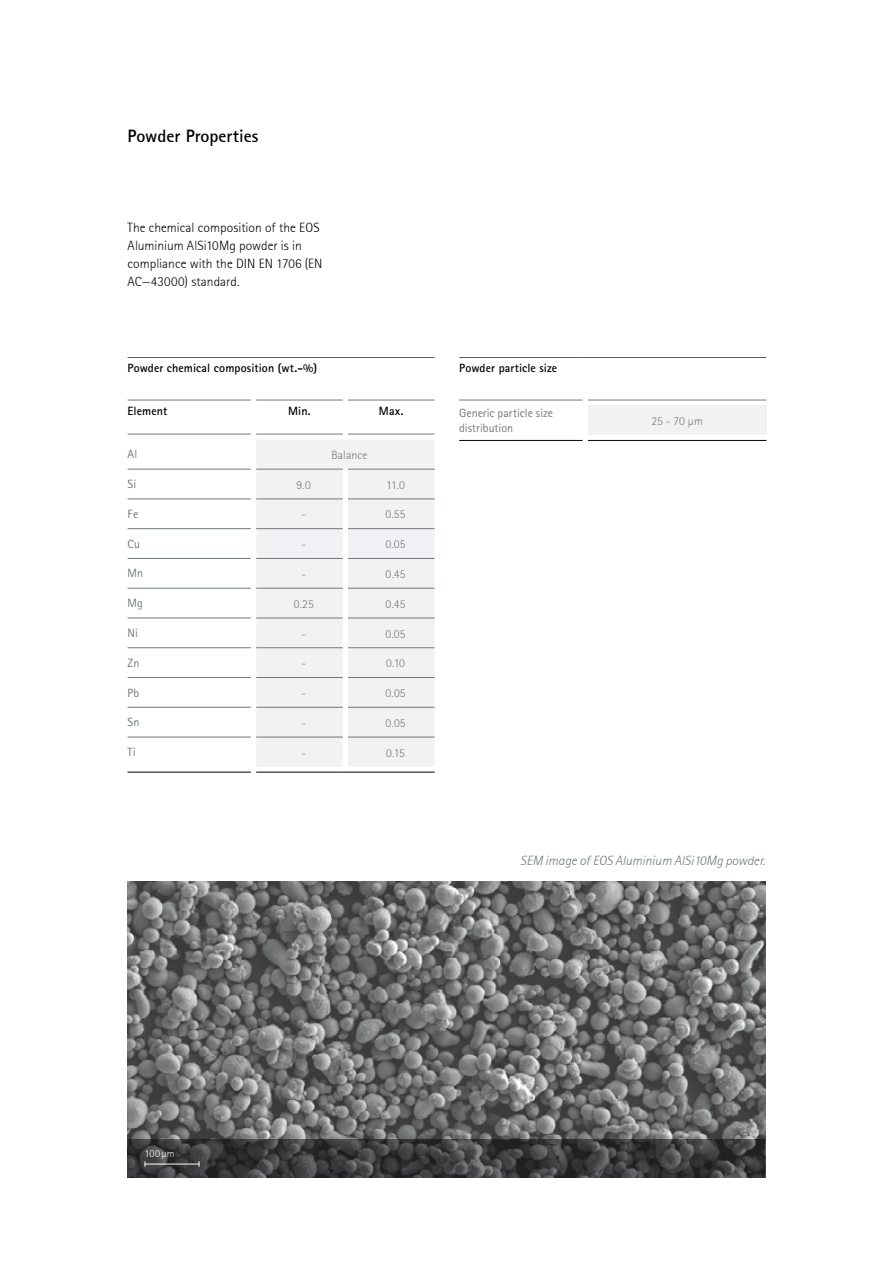
<style>
.page{position:relative;width:893px;height:1263px;background:#fff}
.page>*{position:absolute;margin:0;border:0;box-sizing:border-box;transform-origin:0 0}
.t1{font:700 18px "Rotis San Ser T";color:#000}
.t2{font:13.5px/18px "Rotis San Ser T Ligh";letter-spacing:.005em;color:#000}
.t3{font:13.5px "Rotis San Ser T Ligh Ital";color:#717879}
.t4{font:12px "Rotis San Ser T Ligh";letter-spacing:.01em;color:#717879}
.t5{font:700 12px "Rotis Sans Serif Pro";letter-spacing:.005em;color:#000}
.t6{font:12px/15px "Rotis Sans Serif Pro";color:#717879}
.t7{font:10.5px "Rotis San Ser T Ligh";letter-spacing:.025em;color:#fff}
</style>
<div class="page">
<img style="left:128px;top:882px;width:637px;height:258px">
<svg style="left:128px;top:1140px;width:637px;height:38px;background:#3c3c3e"></svg>
<hr style="left:145px;top:1164px;width:54px;height:1px;background:#fff">
<svg style="left:128px;top:399px;width:307px;height:373px"></svg>
<div style="left:256px;top:439px;width:179px;height:328px;background:#f1f2f3"></div>
<hr style="left:128px;top:357px;width:123px;height:1px;background:#5d5d5f">
<hr style="left:256px;top:357px;width:87px;height:1px;background:#5d5d5f">
<hr style="left:348px;top:357px;width:87px;height:1px;background:#5d5d5f">
<hr style="left:128px;top:772px;width:123px;height:1px;background:#000">
<hr style="left:256px;top:772px;width:87px;height:1px;background:#000">
<hr style="left:348px;top:772px;width:87px;height:1px;background:#000">
<hr style="left:348px;top:469px;width:87px;height:1px;background:#717879">
<hr style="left:256px;top:499px;width:87px;height:1px;background:#717879">
<hr style="left:256px;top:528px;width:87px;height:1px;background:#717879">
<hr style="left:256px;top:558px;width:87px;height:1px;background:#717879">
<hr style="left:256px;top:588px;width:87px;height:1px;background:#717879">
<hr style="left:256px;top:618px;width:87px;height:1px;background:#717879">
<hr style="left:256px;top:647px;width:87px;height:1px;background:#717879">
<hr style="left:256px;top:677px;width:87px;height:1px;background:#717879">
<hr style="left:256px;top:707px;width:87px;height:1px;background:#717879">
<hr style="left:256px;top:737px;width:87px;height:1px;background:#717879">
<hr style="left:348px;top:499px;width:87px;height:1px;background:#717879">
<hr style="left:348px;top:528px;width:87px;height:1px;background:#717879">
<hr style="left:348px;top:558px;width:87px;height:1px;background:#717879">
<hr style="left:348px;top:588px;width:87px;height:1px;background:#717879">
<hr style="left:348px;top:618px;width:87px;height:1px;background:#717879">
<hr style="left:348px;top:647px;width:87px;height:1px;background:#717879">
<hr style="left:348px;top:677px;width:87px;height:1px;background:#717879">
<hr style="left:348px;top:707px;width:87px;height:1px;background:#717879">
<hr style="left:348px;top:737px;width:87px;height:1px;background:#717879">
<hr style="left:128px;top:400px;width:123px;height:1px;background:#717879">
<hr style="left:256px;top:400px;width:87px;height:1px;background:#717879">
<hr style="left:348px;top:400px;width:87px;height:1px;background:#717879">
<hr style="left:128px;top:434px;width:123px;height:1px;background:#717879">
<hr style="left:256px;top:434px;width:87px;height:1px;background:#717879">
<hr style="left:348px;top:434px;width:87px;height:1px;background:#717879">
<hr style="left:128px;top:469px;width:123px;height:1px;background:#717879">
<hr style="left:256px;top:469px;width:87px;height:1px;background:#717879">
<hr style="left:128px;top:499px;width:123px;height:1px;background:#717879">
<hr style="left:128px;top:528px;width:123px;height:1px;background:#717879">
<hr style="left:128px;top:558px;width:123px;height:1px;background:#717879">
<hr style="left:128px;top:588px;width:123px;height:1px;background:#717879">
<hr style="left:128px;top:618px;width:123px;height:1px;background:#717879">
<hr style="left:128px;top:647px;width:123px;height:1px;background:#717879">
<hr style="left:128px;top:677px;width:123px;height:1px;background:#717879">
<hr style="left:128px;top:707px;width:123px;height:1px;background:#717879">
<hr style="left:128px;top:737px;width:123px;height:1px;background:#717879">
<svg style="left:459px;top:357px;width:307px;height:83px"></svg>
<hr style="left:588px;top:357px;width:178px;height:1px;background:#5d5d5f">
<hr style="left:459px;top:440px;width:124px;height:1px;background:#000">
<hr style="left:588px;top:440px;width:178px;height:1px;background:#000">
<hr style="left:459px;top:400px;width:124px;height:1px;background:#717879">
<hr style="left:588px;top:400px;width:178px;height:1px;background:#717879">
<h1 class="t1" style="left:128px;top:124px;width:132px">Powder Properties</h1>
<p class="t2" style="left:128px;top:218px;width:196px">The chemical composition of the EOS<br>Aluminium AlSi10Mg powder is in compliance with the DIN EN 1706 (EN<br>AC—43000) standard.</p>
<p class="t5" style="left:128px;top:360px;width:191px">Powder chemical composition (wt.-%)</p>
<p class="t5" style="left:128px;top:403px;width:41px">Element</p>
<p class="t5" style="left:288px;top:403px;width:24px">Min.</p>
<p class="t5" style="left:379px;top:403px;width:26px">Max.</p>
<p class="t6" style="left:128px;top:447px;width:11px">Al</p>
<p class="t4" style="left:331px;top:448px;width:38px">Balance</p>
<p class="t6" style="left:128px;top:477px;width:10px">Si</p>
<p class="t4" style="left:297px;top:478px;width:16px">9.0</p>
<p class="t4" style="left:386px;top:478px;width:20px">11.0</p>
<p class="t6" style="left:128px;top:506px;width:12px">Fe</p>
<p class="t4" style="left:301px;top:507px;width:6px">-</p>
<p class="t4" style="left:385px;top:507px;width:22px">0.55</p>
<p class="t6" style="left:128px;top:536px;width:14px">Cu</p>
<p class="t4" style="left:301px;top:537px;width:6px">-</p>
<p class="t4" style="left:385px;top:537px;width:22px">0.05</p>
<p class="t6" style="left:128px;top:566px;width:17px">Mn</p>
<p class="t4" style="left:301px;top:567px;width:6px">-</p>
<p class="t4" style="left:386px;top:567px;width:21px">0.45</p>
<p class="t6" style="left:128px;top:596px;width:17px">Mg</p>
<p class="t4" style="left:294px;top:597px;width:22px">0.25</p>
<p class="t4" style="left:386px;top:597px;width:21px">0.45</p>
<p class="t6" style="left:128px;top:625px;width:12px">Ni</p>
<p class="t4" style="left:301px;top:626px;width:6px">-</p>
<p class="t4" style="left:385px;top:626px;width:22px">0.05</p>
<p class="t6" style="left:128px;top:655px;width:13px">Zn</p>
<p class="t4" style="left:301px;top:656px;width:6px">-</p>
<p class="t4" style="left:386px;top:656px;width:20px">0.10</p>
<p class="t6" style="left:128px;top:685px;width:13px">Pb</p>
<p class="t4" style="left:301px;top:686px;width:6px">-</p>
<p class="t4" style="left:385px;top:686px;width:22px">0.05</p>
<p class="t6" style="left:128px;top:715px;width:13px">Sn</p>
<p class="t4" style="left:301px;top:716px;width:6px">-</p>
<p class="t4" style="left:385px;top:716px;width:22px">0.05</p>
<p class="t6" style="left:128px;top:745px;width:10px">Ti</p>
<p class="t4" style="left:301px;top:746px;width:6px">-</p>
<p class="t4" style="left:386px;top:746px;width:20px">0.15</p>
<p class="t5" style="left:459px;top:360px;width:99px">Powder particle size</p>
<p class="t6" style="left:459px;top:405px;width:96px">Generic particle size distribution</p>
<p class="t4" style="left:651px;top:414px;width:53px">25 - 70 µm</p>
<p class="t3" style="left:520px;top:852px;width:247px">SEM image of EOS Aluminium AlSi10Mg powder.</p>
<p class="t7" style="left:145px;top:1147px;width:31px">100µm</p>
</div>
